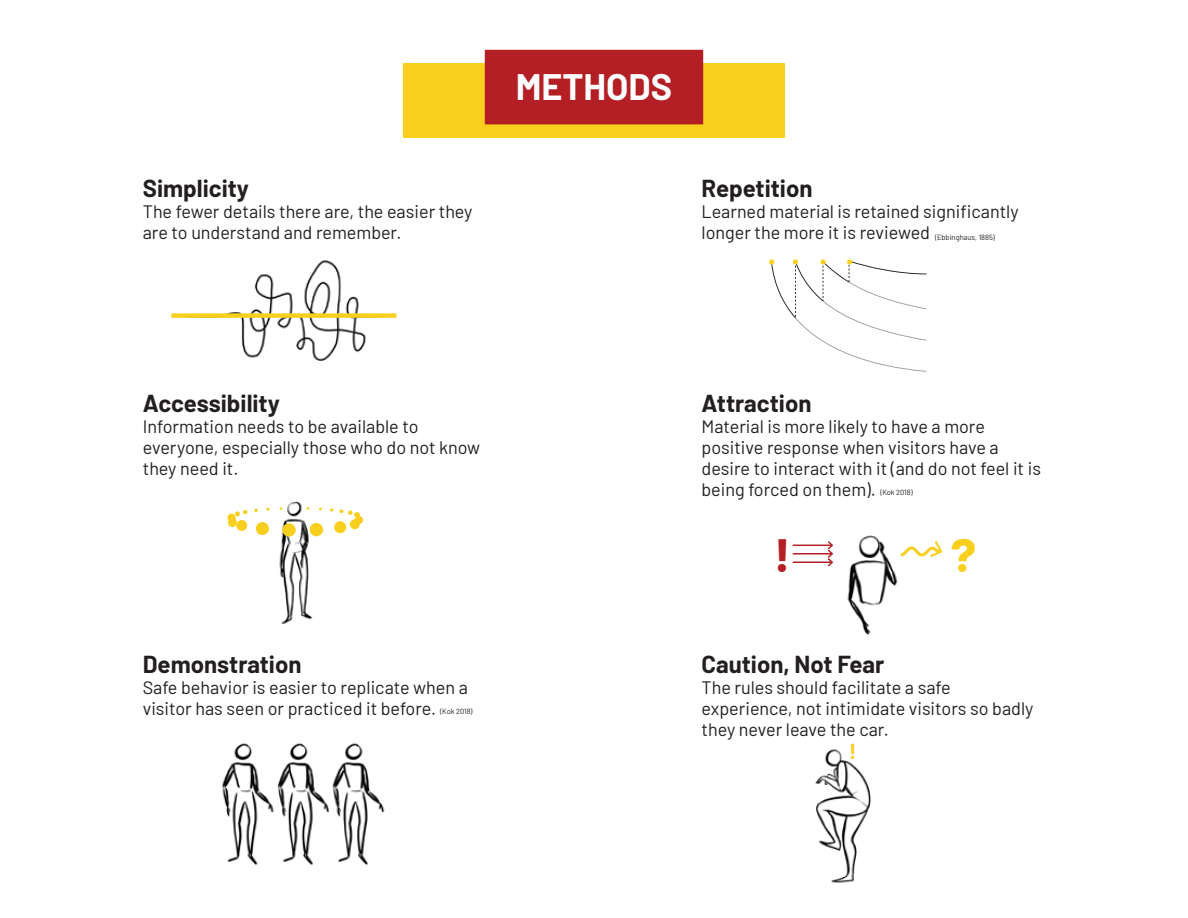
<style>
.page{position:relative;width:1188px;height:918px;background:#fff}
.page>*{position:absolute;margin:0;border:0;box-sizing:border-box;transform-origin:0 0}
.t1{font:800 46.65px "Barlow";color:#b31f24}
.t2{font:800 46.65px "Barlow";color:#f9cf1e}
.t3{font:700 36px "Barlow";color:#fff}
.t4{font:700 24px "Barlow";color:#231f20}
.t5{font:700 21px "Barlow";color:#f9cf1e}
.t6{font:18px/21px "Barlow";color:#231f20}
.t7{font:7.5px "Barlow";color:#231f20}
</style>
<div class="page">
<div style="left:403px;top:63px;width:382px;height:74px;background:#f9cf1e"></div>
<div style="left:485px;top:50px;width:218px;height:74px;background:#b31f24"></div>
<svg style="left:769px;top:259px;width:158px;height:113px"></svg>
<img style="left:229px;top:260px;width:168px;height:101px">
<div style="left:171px;top:313px;width:225px;height:5px;background:#f9cf1e"></div>
<img style="left:262px;top:501px;width:73px;height:124px">
<div style="left:236px;top:520px;width:11px;height:11px;background:#f9cf1e;border-radius:50%"></div>
<div style="left:228px;top:518px;width:9px;height:9px;background:#f9cf1e;border-radius:50%"></div>
<div style="left:228px;top:514px;width:8px;height:8px;background:#f9cf1e;border-radius:50%"></div>
<svg style="left:235px;top:510px;width:12px;height:6px"></svg>
<svg style="left:254px;top:509px;width:4px;height:3px"></svg>
<div style="left:256px;top:522px;width:13px;height:13px;background:#f9cf1e;border-radius:50%"></div>
<div style="left:282px;top:523px;width:14px;height:14px;background:#f9cf1e;border-radius:50%"></div>
<div style="left:310px;top:523px;width:13px;height:13px;background:#f9cf1e;border-radius:50%"></div>
<div style="left:334px;top:521px;width:12px;height:12px;background:#f9cf1e;border-radius:50%"></div>
<div style="left:350px;top:519px;width:10px;height:10px;background:#f9cf1e;border-radius:50%"></div>
<div style="left:355px;top:516px;width:8px;height:8px;background:#f9cf1e;border-radius:50%"></div>
<svg style="left:340px;top:509px;width:20px;height:9px"></svg>
<svg style="left:330px;top:508px;width:3px;height:4px"></svg>
<img style="left:847px;top:535px;width:51px;height:100px">
<hr style="left:793px;top:553px;width:39px;height:2px;background:#b31f24">
<hr style="left:793px;top:545px;width:39px;height:1px;background:#b31f24">
<hr style="left:793px;top:561px;width:39px;height:2px;background:#b31f24">
<svg style="left:826px;top:541px;width:8px;height:26px"></svg>
<svg style="left:900px;top:541px;width:43px;height:16px"></svg>
<img style="left:221px;top:743px;width:164px;height:123px">
<img style="left:815px;top:743px;width:56px;height:140px">
<h3 class="t4" style="left:143px;top:171px;width:108px">Simplicity</h3>
<p class="t6" style="left:143px;top:200px;width:331px">The fewer details there are, the easier they are to understand and remember.</p>
<h2 class="t3" style="left:516px;top:61px;width:158px">METHODS</h2>
<h3 class="t4" style="left:702px;top:171px;width:113px">Repetition</h3>
<p class="t6" style="left:702px;top:200px;width:319px">Learned material is retained significantly longer the more it is reviewed</p>
<p class="t7" style="left:935px;top:231px;width:61px">(Ebbinghaus, 1885)</p>
<h3 class="t4" style="left:143px;top:386px;width:139px">Accessibility</h3>
<p class="t6" style="left:143px;top:415px;width:339px">Information needs to be available to everyone, especially those who do not know they need it.</p>
<h3 class="t4" style="left:143px;top:646px;width:160px">Demonstration</h3>
<p class="t6" style="left:143px;top:675px;width:327px">Safe behavior is easier to replicate when a visitor has seen or practiced it before.</p>
<p class="t7" style="left:440px;top:705px;width:34px">(Kok 2018)</p>
<h3 class="t4" style="left:702px;top:386px;width:111px">Attraction</h3>
<p class="t6" style="left:702px;top:415px;width:341px">Material is more likely to have a more positive response when visitors have a desire to interact with it (and do not feel it is being forced on them).</p>
<p class="t7" style="left:880px;top:487px;width:34px">(Kok 2018)</p>
<h1 class="t1" style="left:774px;top:520px;width:18px">!</h1>
<h1 class="t2" style="left:951px;top:520px;width:27px">?</h1>
<h3 class="t4" style="left:702px;top:646px;width:184px">Caution, Not Fear</h3>
<p class="t6" style="left:702px;top:675px;width:333px">The rules should facilitate a safe experience, not intimidate visitors so badly they never leave the car.</p>
<p class="t5" style="left:849px;top:736px;width:9px">!</p>
</div>
